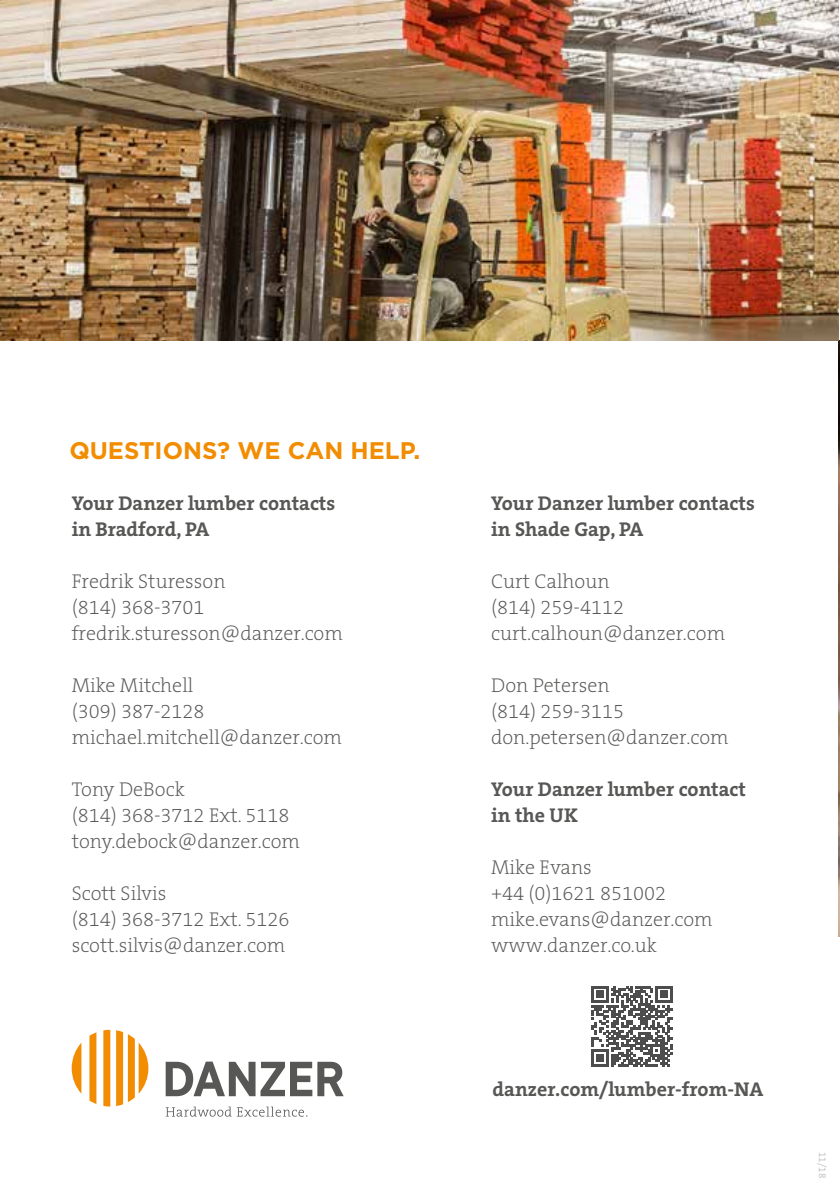
<style>
.page{position:relative;width:840px;height:1191px;background:#fff}
.page>*{position:absolute;margin:0;border:0;box-sizing:border-box;transform-origin:0 0}
.t1{font:700 24px "Gotham";color:#f28c00}
.t2{font:200 20px/26px "The Serif B W2";color:#575756}
.t3{font:700 20px/26px "The Serif B W7";color:#575756}
.t4{font:300 10px "The Serif B W3";color:#b3b2b2}
</style>
<div class="page">
<img style="left:838px;top:340px;width:1px;height:595px">
<svg style="left:591px;top:986px;width:81px;height:80px"></svg>
<svg style="left:72px;top:1043px;width:9px;height:50px"></svg>
<svg style="left:89px;top:1032px;width:7px;height:71px"></svg>
<div style="left:103px;top:1029px;width:7px;height:77px;background:#f28c00"></div>
<svg style="left:116px;top:1030px;width:32px;height:75px"></svg>
<svg style="left:166px;top:1061px;width:177px;height:34px"></svg>
<svg style="left:166px;top:1106px;width:141px;height:10px"></svg>
<img style="left:0;top:0;width:838px;height:340px">
<p class="t1" style="left:69px;top:434px;width:352px">QUESTIONS? WE CAN HELP.</p>
<p class="t3" style="left:72px;top:490px;width:265px">Your Danzer lumber contacts in Bradford, PA</p>
<p class="t2" style="left:72px;top:568px;width:272px">Fredrik Sturesson<br>(814) 368-3701 fredrik.sturesson@danzer.com</p>
<p class="t2" style="left:72px;top:672px;width:271px">Mike Mitchell<br>(309) 387-2128 michael.mitchell@danzer.com</p>
<p class="t2" style="left:72px;top:776px;width:230px">Tony DeBock<br>(814) 368-3712 Ext. 5118 tony.debock@danzer.com</p>
<p class="t2" style="left:72px;top:880px;width:219px">Scott Silvis<br>(814) 368-3712 Ext. 5126 scott.silvis@danzer.com</p>
<p class="t3" style="left:491px;top:490px;width:265px">Your Danzer lumber contacts in Shade Gap, PA</p>
<p class="t2" style="left:491px;top:568px;width:235px">Curt Calhoun<br>(814) 259-4112 curt.calhoun@danzer.com</p>
<p class="t2" style="left:491px;top:672px;width:239px">Don Petersen<br>(814) 259-3115 don.petersen@danzer.com</p>
<p class="t3" style="left:491px;top:776px;width:256px">Your Danzer lumber contact in the UK</p>
<p class="t2" style="left:491px;top:854px;width:223px">Mike Evans<br>+44 (0)1621 851002 mike.evans@danzer.com www.danzer.co.uk</p>
<p class="t3" style="left:492px;top:1075px;width:272px">danzer.com/lumber-from-NA</p>
<p class="t4" style="left:828px;top:1151px;width:28px;rotate:90deg">11/18</p>
</div>
